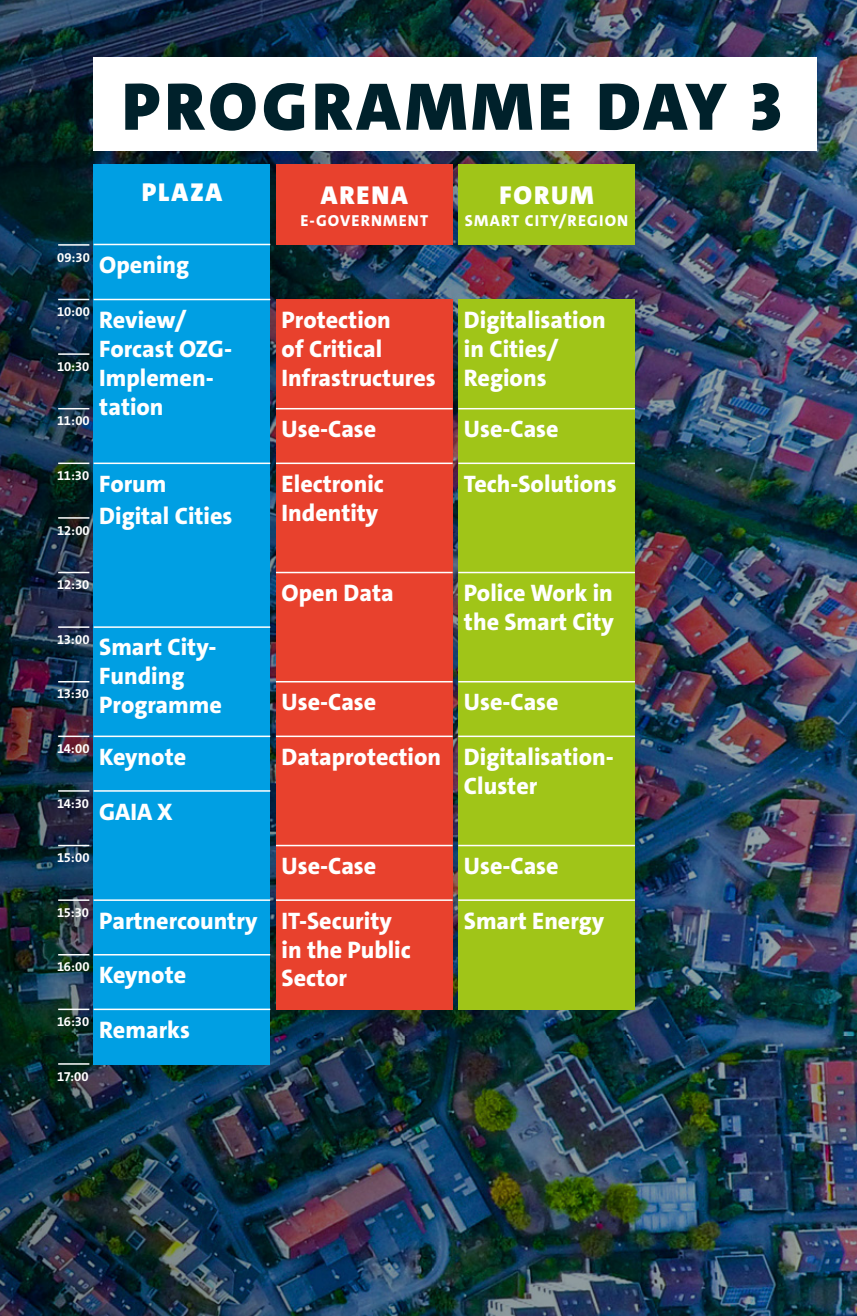
<style>
.page{position:relative;width:857px;height:1316px;background:#fff}
.page>*{position:absolute;margin:0;border:0;box-sizing:border-box;transform-origin:0 0}
.t1{font:900 68px "The Sans C4 s";letter-spacing:.07em;color:#00212b}
.t2{font:900 26px "The Sans C4 s";letter-spacing:.07em;color:#fff}
.t3{font:800 24px/28.8px "The Sans C4 s";color:#fff}
.t4{font:800 16px "The Sans C4 s";letter-spacing:.07em;color:#fff}
.t5{font:700 13px "The Sans C4 s";color:#fff}
</style>
<div class="page">
<img style="left:0;top:0;width:856px;height:1315px">
<div style="left:276px;top:681px;width:176px;height:55px;background:#e8412d"></div>
<div style="left:276px;top:736px;width:176px;height:110px;background:#e8412d"></div>
<div style="left:276px;top:900px;width:176px;height:110px;background:#e8412d"></div>
<div style="left:94px;top:244px;width:176px;height:56px;background:#009fe3"></div>
<div style="left:458px;top:299px;width:176px;height:110px;background:#a0c518"></div>
<div style="left:94px;top:164px;width:176px;height:80px;background:#009fe3"></div>
<div style="left:276px;top:164px;width:176px;height:80px;background:#e8412d"></div>
<div style="left:458px;top:164px;width:176px;height:80px;background:#a0c518"></div>
<div style="left:276px;top:463px;width:176px;height:110px;background:#e8412d"></div>
<div style="left:276px;top:299px;width:176px;height:110px;background:#e8412d"></div>
<div style="left:276px;top:408px;width:176px;height:55px;background:#e8412d"></div>
<div style="left:276px;top:572px;width:176px;height:109px;background:#e8412d"></div>
<div style="left:276px;top:845px;width:176px;height:55px;background:#e8412d"></div>
<div style="left:94px;top:954px;width:176px;height:54px;background:#009fe3"></div>
<div style="left:458px;top:463px;width:176px;height:110px;background:#a0c518"></div>
<div style="left:458px;top:572px;width:176px;height:110px;background:#a0c518"></div>
<div style="left:458px;top:736px;width:176px;height:110px;background:#a0c518"></div>
<div style="left:458px;top:900px;width:176px;height:110px;background:#a0c518"></div>
<div style="left:458px;top:845px;width:176px;height:55px;background:#a0c518"></div>
<div style="left:458px;top:681px;width:176px;height:56px;background:#a0c518"></div>
<div style="left:458px;top:408px;width:176px;height:56px;background:#a0c518"></div>
<hr style="left:276px;top:462px;width:176px;height:2px;background:#fff">
<hr style="left:276px;top:408px;width:176px;height:1px;background:#fff">
<hr style="left:458px;top:571px;width:176px;height:2px;background:#fff">
<hr style="left:458px;top:462px;width:176px;height:2px;background:#fff">
<hr style="left:458px;top:408px;width:176px;height:1px;background:#fff">
<div style="left:94px;top:299px;width:176px;height:164px;background:#009fe3"></div>
<div style="left:94px;top:463px;width:176px;height:164px;background:#009fe3"></div>
<div style="left:94px;top:627px;width:176px;height:108px;background:#009fe3"></div>
<div style="left:94px;top:736px;width:176px;height:54px;background:#009fe3"></div>
<div style="left:94px;top:900px;width:176px;height:54px;background:#009fe3"></div>
<div style="left:94px;top:791px;width:176px;height:109px;background:#009fe3"></div>
<hr style="left:458px;top:681px;width:176px;height:1px;background:#fff">
<hr style="left:458px;top:735px;width:176px;height:2px;background:#fff">
<hr style="left:458px;top:899px;width:176px;height:1px;background:#fff">
<hr style="left:458px;top:844px;width:176px;height:2px;background:#fff">
<hr style="left:276px;top:681px;width:176px;height:1px;background:#fff">
<hr style="left:276px;top:735px;width:176px;height:2px;background:#fff">
<hr style="left:276px;top:571px;width:176px;height:2px;background:#fff">
<hr style="left:94px;top:462px;width:176px;height:2px;background:#fff">
<hr style="left:94px;top:626px;width:176px;height:2px;background:#fff">
<hr style="left:94px;top:735px;width:176px;height:2px;background:#fff">
<hr style="left:94px;top:790px;width:176px;height:1px;background:#fff">
<hr style="left:94px;top:899px;width:176px;height:1px;background:#fff">
<hr style="left:94px;top:953px;width:176px;height:2px;background:#fff">
<hr style="left:94px;top:299px;width:176px;height:1px;background:#fff">
<div style="left:94px;top:57px;width:722px;height:93px;background:#fff"></div>
<hr style="left:58px;top:299px;width:31px;height:1px;background:#fff">
<hr style="left:58px;top:353px;width:31px;height:2px;background:#fff">
<hr style="left:58px;top:408px;width:31px;height:1px;background:#fff">
<hr style="left:58px;top:462px;width:31px;height:2px;background:#fff">
<hr style="left:58px;top:517px;width:31px;height:1px;background:#fff">
<hr style="left:58px;top:571px;width:31px;height:2px;background:#fff">
<hr style="left:58px;top:626px;width:31px;height:2px;background:#fff">
<hr style="left:58px;top:681px;width:31px;height:1px;background:#fff">
<hr style="left:58px;top:735px;width:31px;height:2px;background:#fff">
<hr style="left:58px;top:790px;width:31px;height:1px;background:#fff">
<hr style="left:58px;top:844px;width:31px;height:2px;background:#fff">
<hr style="left:58px;top:899px;width:31px;height:1px;background:#fff">
<hr style="left:58px;top:953px;width:31px;height:2px;background:#fff">
<hr style="left:58px;top:1008px;width:31px;height:2px;background:#fff">
<hr style="left:58px;top:1063px;width:31px;height:1px;background:#fff">
<hr style="left:58px;top:244px;width:31px;height:2px;background:#fff">
<div style="left:94px;top:1009px;width:176px;height:55px;background:#009fe3"></div>
<hr style="left:94px;top:1008px;width:176px;height:2px;background:#fff">
<hr style="left:276px;top:844px;width:176px;height:2px;background:#fff">
<hr style="left:276px;top:899px;width:176px;height:1px;background:#fff">
<hr style="left:94px;top:244px;width:176px;height:1px;background:#fff">
<h1 class="t1" style="left:122px;top:63px;width:660px">PROGRAMME DAY 3</h1>
<p class="t2" style="left:142px;top:175px;width:82px">PLAZA</p>
<p class="t2" style="left:320px;top:178px;width:88px">ARENA</p>
<p class="t4" style="left:300px;top:210px;width:129px">E-GOVERNMENT</p>
<p class="t2" style="left:499px;top:178px;width:95px">FORUM</p>
<p class="t4" style="left:464px;top:210px;width:165px">SMART CITY/REGION</p>
<p class="t5" style="left:57px;top:249px;width:34px">09:30</p>
<p class="t3" style="left:99px;top:251px;width:91px">Opening</p>
<p class="t5" style="left:57px;top:303px;width:34px">10:00</p>
<p class="t5" style="left:57px;top:358px;width:34px">10:30</p>
<p class="t5" style="left:57px;top:412px;width:34px">11:00</p>
<p class="t3" style="left:99px;top:306px;width:134px">Review/<br>Forcast OZG-<br>Implemen&shy;tation</p>
<p class="t3" style="left:281px;top:306px;width:155px">Protection<br>of Critical<br>Infrastructures</p>
<p class="t3" style="left:281px;top:415px;width:96px">Use-Case</p>
<p class="t3" style="left:463px;top:306px;width:143px">Digitalisation in Cities/<br>Regions</p>
<p class="t3" style="left:463px;top:415px;width:96px">Use-Case</p>
<p class="t5" style="left:57px;top:467px;width:33px">11:30</p>
<p class="t5" style="left:57px;top:522px;width:34px">12:00</p>
<p class="t3" style="left:99px;top:468px;width:134px;line-height:31.6px">Forum<br>Digital Cities</p>
<p class="t3" style="left:281px;top:469px;width:104px">Electronic<br>Indentity</p>
<p class="t3" style="left:463px;top:469px;width:154px">Tech-Solutions</p>
<p class="t5" style="left:57px;top:576px;width:34px">12:30</p>
<p class="t5" style="left:57px;top:631px;width:34px">13:00</p>
<p class="t5" style="left:57px;top:685px;width:33px">13:30</p>
<p class="t5" style="left:57px;top:740px;width:34px">14:00</p>
<p class="t3" style="left:99px;top:633px;width:124px">Smart City-<br>Funding<br>Programme</p>
<p class="t3" style="left:99px;top:742px;width:88px">Keynote</p>
<p class="t3" style="left:281px;top:578px;width:114px">Open Data</p>
<p class="t3" style="left:281px;top:688px;width:96px">Use-Case</p>
<p class="t3" style="left:281px;top:742px;width:161px">Dataprotection</p>
<p class="t3" style="left:463px;top:578px;width:151px">Police Work in the Smart City</p>
<p class="t3" style="left:463px;top:688px;width:96px">Use-Case</p>
<p class="t3" style="left:463px;top:742px;width:151px">Digitalisation-<br>Cluster</p>
<p class="t5" style="left:57px;top:794px;width:33px">14:30</p>
<p class="t3" style="left:99px;top:797px;width:75px">GAIA X</p>
<p class="t5" style="left:57px;top:849px;width:34px">15:00</p>
<p class="t3" style="left:281px;top:851px;width:96px">Use-Case</p>
<p class="t3" style="left:463px;top:851px;width:96px">Use-Case</p>
<p class="t5" style="left:57px;top:904px;width:33px">15:30</p>
<p class="t5" style="left:57px;top:958px;width:34px">16:00</p>
<p class="t3" style="left:99px;top:906px;width:159px">Partnercountry</p>
<p class="t3" style="left:99px;top:960px;width:88px">Keynote</p>
<p class="t3" style="left:281px;top:906px;width:131px">IT-Security in the Public<br>Sector</p>
<p class="t3" style="left:463px;top:906px;width:142px">Smart Energy</p>
<p class="t5" style="left:57px;top:1013px;width:33px">16:30</p>
<p class="t3" style="left:99px;top:1015px;width:92px">Remarks</p>
<p class="t5" style="left:57px;top:1067px;width:33px">17:00</p>
</div>
